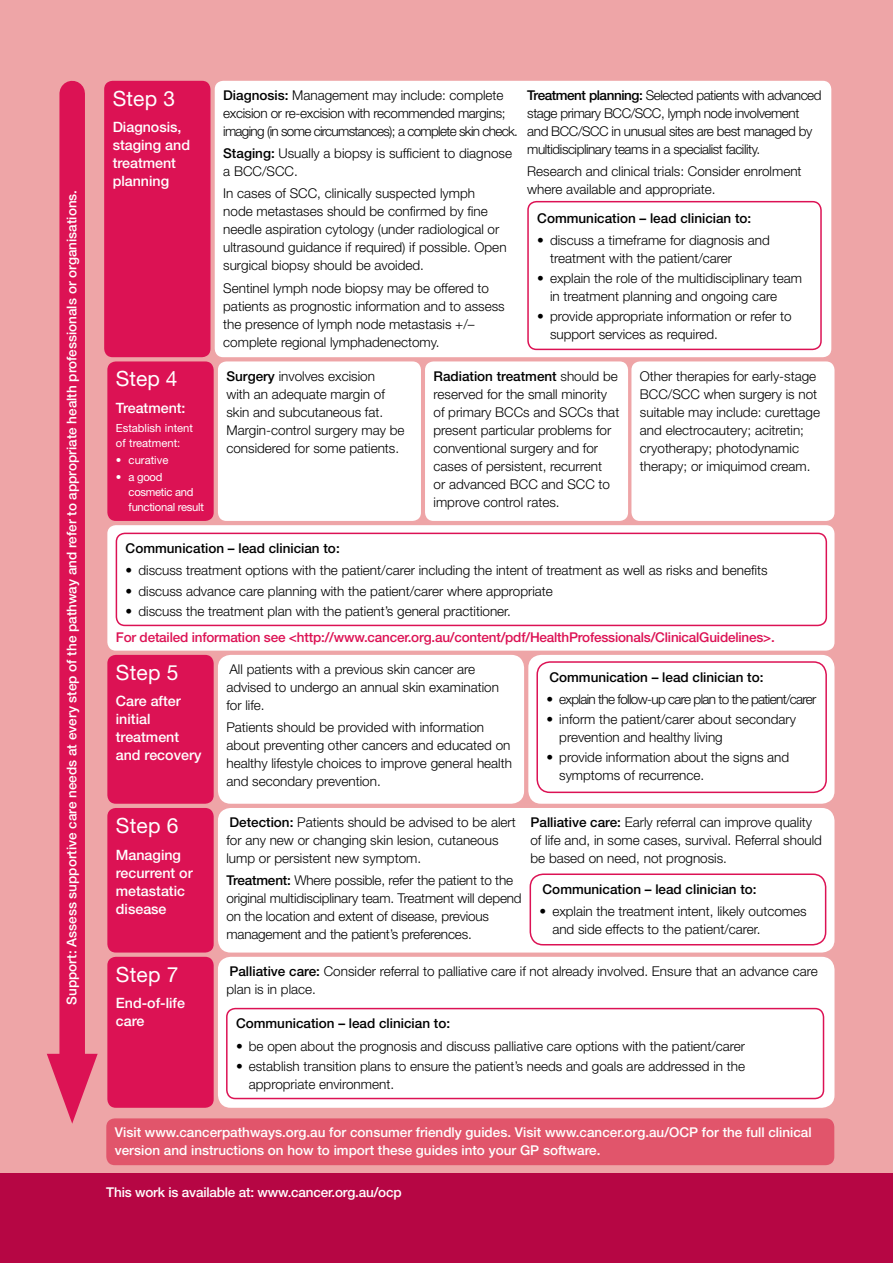
<style>
.page{position:relative;width:893px;height:1263px;background:#fff}
.page>*{position:absolute;margin:0;border:0;box-sizing:border-box;transform-origin:0 0}
.t1{font:21px "Helvetica Neue LT";letter-spacing:.01em;color:#fff}
.t2{font:500 14.25px/18px "Helvetica Neue LT";color:#fff}
.t3{font:300 13.5px/18px "Helvetica Neue LT";color:#000}
.t4{font:500 13.5px/18px "Helvetica Neue LT";color:#fff}
.t5{font:300 13.5px/18px "Helvetica Neue LT";letter-spacing:-.03em;color:#000}
.t6{font:500 13.5px "Helvetica Neue LT";color:#000}
.t7{font:300 13.5px/18px "Helvetica Neue LT";letter-spacing:-.025em;color:#000}
.t8{font:500 13.5px "Helvetica Neue LT";letter-spacing:-.015em;color:#dc1254}
.t9{font:300 13.5px "Helvetica Neue LT";letter-spacing:-.05em;color:#000}
.t10{font:11.25px/15px "Helvetica Neue LT";color:#fff}
.t11{font:11.25px/15px "Helvetica Neue LT";letter-spacing:-.025em;color:#fff}
.s1{font-weight:500}
</style>
<div class="page">
<div style="left:0;top:0;width:893px;height:1174px;background:#eea5a7"></div>
<div style="left:0;top:1174px;width:893px;height:89px;background:#b60644"></div>
<div style="left:218px;top:655px;width:306px;height:149px;background:#fff;border-radius:13px"></div>
<div style="left:107px;top:361px;width:107px;height:160px;background:#dc1254;border-radius:9px"></div>
<div style="left:218px;top:361px;width:203px;height:160px;background:#fff;border-radius:9px"></div>
<div style="left:107px;top:655px;width:107px;height:149px;background:#dc1254;border-radius:9px"></div>
<div style="left:107px;top:808px;width:107px;height:144px;background:#dc1254;border-radius:9px"></div>
<div style="left:218px;top:808px;width:616px;height:144px;background:#fff;border-radius:13px"></div>
<div style="left:107px;top:957px;width:107px;height:151px;background:#dc1254;border-radius:9px"></div>
<div style="left:218px;top:957px;width:616px;height:151px;background:#fff;border-radius:13px"></div>
<div style="left:528px;top:655px;width:306px;height:149px;background:#fff;border-radius:13px"></div>
<div style="left:425px;top:361px;width:203px;height:160px;background:#fff;border-radius:9px"></div>
<div style="left:631px;top:361px;width:203px;height:160px;background:#fff;border-radius:9px"></div>
<div style="left:107px;top:525px;width:727px;height:126px;background:#fff;border-radius:9px"></div>
<div style="left:59px;top:94px;width:26px;height:986px;background:#dc1254"></div>
<svg style="left:47px;top:1054px;width:51px;height:70px"></svg>
<div style="left:116px;top:533px;width:711px;height:93px;border:2px solid #dc1254;border-radius:9px"></div>
<div style="left:536px;top:661px;width:291px;height:132px;border:2px solid #dc1254;border-radius:13px"></div>
<div style="left:530px;top:873px;width:296px;height:72px;border:2px solid #dc1254;border-radius:13px"></div>
<div style="left:226px;top:1008px;width:598px;height:91px;border:2px solid #dc1254;border-radius:9px"></div>
<div style="left:215px;top:81px;width:616px;height:276px;background:#fff;border-radius:9px"></div>
<div style="left:104px;top:81px;width:106px;height:276px;background:#dc1254;border-radius:9px"></div>
<div style="left:527px;top:201px;width:295px;height:149px;border:2px solid #dc1254;border-radius:9px"></div>
<div style="left:106px;top:1118px;width:728px;height:47px;background:#e1556b;border-radius:9px"></div>
<p class="t4" style="left:62px;top:1005px;width:816px;rotate:-90deg">Support: Assess supportive care needs at every step of the pathway and refer to appropriate health professionals or organisations.</p>
<h1 class="t1" style="left:113px;top:86px;width:64px">Step 3</h1>
<p class="t2" style="left:113px;top:118px;width:79px">Diagnosis, staging and treatment planning</p>
<h1 class="t1" style="left:116px;top:366px;width:63px">Step 4</h1>
<p class="t2" style="left:116px;top:399px;width:71px">Treatment:</p>
<p class="t10" style="left:116px;top:421px;width:79px">Establish intent of treatment:</p>
<p class="t10" style="left:116px;top:453px;width:54px">• curative</p>
<p class="t11" style="left:129px;top:470px;width:77px;text-indent:-13px">• a good cosmetic and functional result</p>
<p class="t7" style="left:223px;top:86px;width:296px"><span class="s1">Diagnosis:</span> Management may include: complete excision or re-excision with recommended margins; imaging (in some circumstances); a complete skin check.</p>
<p class="t3" style="left:223px;top:144px;width:290px"><span class="s1">Staging:</span> Usually a biopsy is sufficient to diagnose a BCC/SCC.</p>
<p class="t3" style="left:223px;top:184px;width:285px">In cases of SCC, clinically suspected lymph node metastases should be confirmed by fine needle aspiration cytology (under radiological or ultrasound guidance if required) if possible. Open surgical biopsy should be avoided.</p>
<p class="t3" style="left:223px;top:279px;width:283px">Sentinel lymph node biopsy may be offered to patients as prognostic information and to assess the presence of lymph node metastasis +/– complete regional lymphadenectomy.</p>
<p class="t5" style="left:527px;top:86px;width:296px"><span class="s1">Treatment planning:</span> Selected patients with advanced stage primary BCC/SCC, lymph node involvement and BCC/SCC in unusual sites are best managed by multidisciplinary teams in a specialist facility.</p>
<p class="t3" style="left:527px;top:162px;width:276px">Research and clinical trials: Consider enrolment where available and appropriate.</p>
<p class="t6" style="left:537px;top:210px;width:216px">Communication – lead clinician to:</p>
<p class="t3" style="left:550px;top:231px;width:221px;text-indent:-13px">• discuss a timeframe for diagnosis and treatment with the patient/carer</p>
<p class="t3" style="left:550px;top:269px;width:254px;text-indent:-13px">• explain the role of the multidisciplinary team in treatment planning and ongoing care</p>
<p class="t3" style="left:550px;top:307px;width:243px;text-indent:-13px">• provide appropriate information or refer to support services as required.</p>
<p class="t3" style="left:226px;top:366px;width:180px"><span class="s1">Surgery</span> involves excision<br>with an adequate margin of skin and subcutaneous fat.<br>Margin-control surgery may be considered for some patients.</p>
<p class="t3" style="left:433px;top:366px;width:187px"><span class="s1">Radiation treatment</span> should be reserved for the small minority of primary BCCs and SCCs that present particular problems for conventional surgery and for cases of persistent, recurrent<br>or advanced BCC and SCC to improve control rates.</p>
<p class="t3" style="left:640px;top:366px;width:182px">Other therapies for early-stage<br>BCC/SCC when surgery is not suitable may include: curettage and electrocautery; acitretin; cryotherapy; photodynamic therapy; or imiquimod cream.</p>
<p class="t6" style="left:126px;top:540px;width:216px">Communication – lead clinician to:</p>
<p class="t3" style="left:126px;top:561px;width:643px">• discuss treatment options with the patient/carer including the intent of treatment as well as risks and benefits</p>
<p class="t3" style="left:126px;top:581px;width:429px">• discuss advance care planning with the patient/carer where appropriate</p>
<p class="t3" style="left:126px;top:602px;width:387px">• discuss the treatment plan with the patient’s general practitioner.</p>
<p class="t8" style="left:116px;top:629px;width:660px">For detailed information see &lt;http://www.cancer.org.au/content/pdf/HealthProfessionals/ClinicalGuidelines&gt;.</p>
<h1 class="t1" style="left:116px;top:660px;width:64px">Step 5</h1>
<p class="t2" style="left:116px;top:692px;width:87px">Care after initial treatment and recovery</p>
<h1 class="t1" style="left:116px;top:813px;width:64px">Step 6</h1>
<p class="t2" style="left:116px;top:845px;width:78px">Managing recurrent or metastatic disease</p>
<h1 class="t1" style="left:116px;top:962px;width:64px">Step 7</h1>
<p class="t2" style="left:116px;top:994px;width:71px">End-of-life care</p>
<p class="t3" style="left:226px;top:660px;width:274px">All patients with a previous skin cancer are advised to undergo an annual skin examination for life.</p>
<p class="t3" style="left:226px;top:718px;width:287px">Patients should be provided with information about preventing other cancers and educated on healthy lifestyle choices to improve general health and secondary prevention.</p>
<p class="t6" style="left:549px;top:669px;width:216px">Communication – lead clinician to:</p>
<p class="t9" style="left:546px;top:691px;width:272px">• explain the follow-up care plan to the patient/carer</p>
<p class="t3" style="left:559px;top:710px;width:238px;text-indent:-13px">• inform the patient/carer about secondary prevention and healthy living</p>
<p class="t3" style="left:559px;top:748px;width:232px;text-indent:-13px">• provide information about the signs and symptoms of recurrence.</p>
<p class="t3" style="left:226px;top:813px;width:291px"><span class="s1">Detection:</span> Patients should be advised to be alert for any new or changing skin lesion, cutaneous lump or persistent new symptom.</p>
<p class="t3" style="left:226px;top:871px;width:297px"><span class="s1">Treatment:</span> Where possible, refer the patient to the original multidisciplinary team. Treatment will depend on the location and extent of disease, previous management and the patient’s preferences.</p>
<p class="t3" style="left:530px;top:813px;width:293px"><span class="s1">Palliative care:</span> Early referral can improve quality of life and, in some cases, survival. Referral should be based on need, not prognosis.</p>
<p class="t6" style="left:543px;top:881px;width:216px">Communication – lead clinician to:</p>
<p class="t3" style="left:552px;top:902px;width:256px;text-indent:-13px">• explain the treatment intent, likely outcomes and side effects to the patient/carer.</p>
<p class="t3" style="left:226px;top:962px;width:593px"><span class="s1">Palliative care:</span> Consider referral to palliative care if not already involved. Ensure that an advance care plan is in place.</p>
<p class="t6" style="left:236px;top:1015px;width:216px">Communication – lead clinician to:</p>
<p class="t3" style="left:236px;top:1036px;width:511px">• be open about the prognosis and discuss palliative care options with the patient/carer</p>
<p class="t3" style="left:249px;top:1057px;width:498px;text-indent:-13px">• establish transition plans to ensure the patient’s needs and goals are addressed in the appropriate environment.</p>
<p class="t4" style="left:115px;top:1123px;width:698px">Visit www.cancerpathways.org.au for consumer friendly guides. Visit www.cancer.org.au/OCP for the full clinical version and instructions on how to import these guides into your GP software.</p>
<p class="t4" style="left:106px;top:1183px;width:297px">This work is available at: www.cancer.org.au/ocp</p>
</div>
